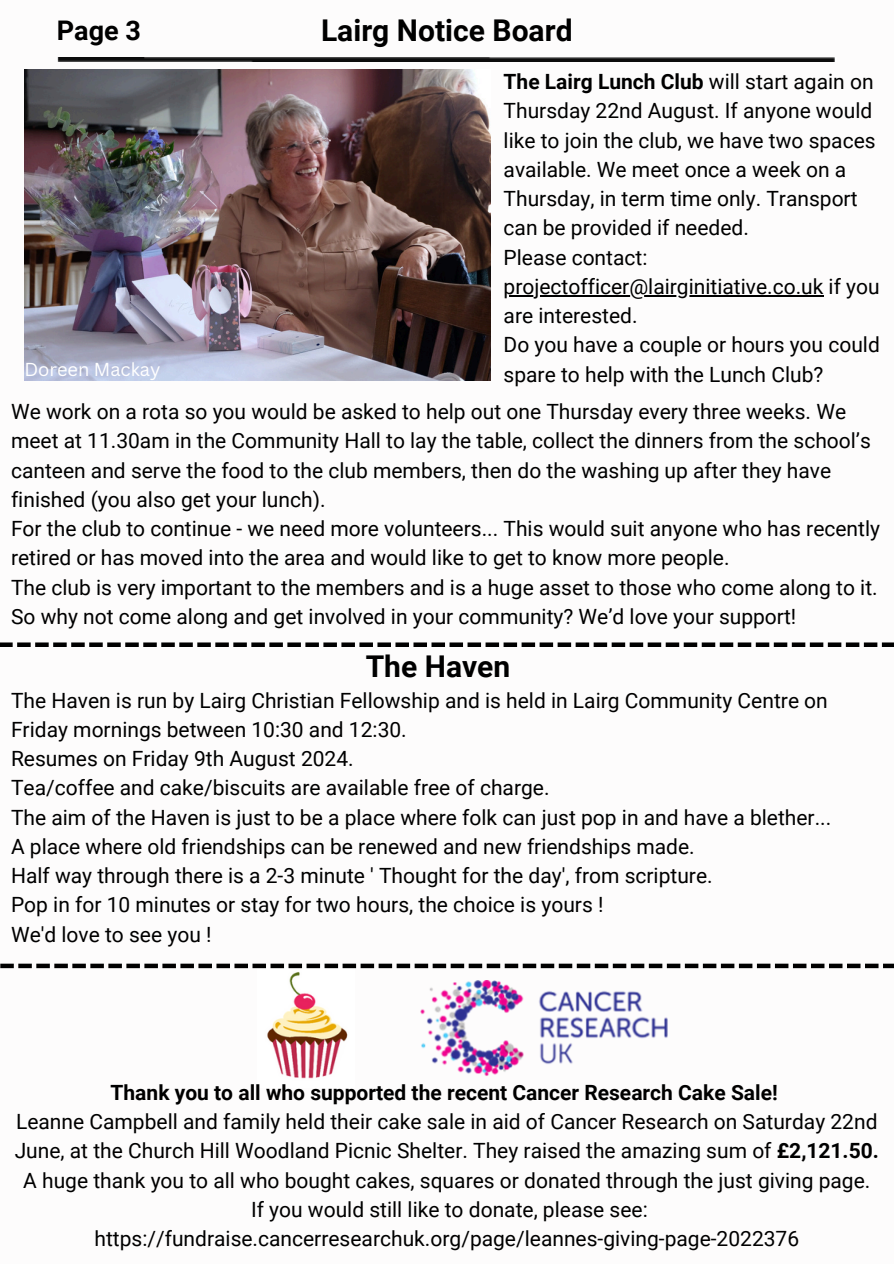
<style>
.page{position:relative;width:894px;height:1264px;background:#fff}
.page>*{position:absolute;margin:0;border:0;box-sizing:border-box;transform-origin:0 0}
.t1{font:700 30px "Roboto";color:#000}
.t2{font:700 27px "Roboto";color:#000}
.t3{font:21px/29.2px "Roboto";color:#000}
.t4{font:18.3px "Canva Sans";color:#fff}
.s1{font-weight:700}
</style>
<div class="page">
<img style="left:57px;top:57px;width:778px;height:5px">
<img style="left:24px;top:69px;width:466px;height:311px">
<svg style="left:0;top:642px;width:893px;height:5px"></svg>
<img style="left:420px;top:980px;width:247px;height:96px">
<img style="left:257px;top:968px;width:97px;height:111px">
<svg style="left:0;top:963px;width:893px;height:5px"></svg>
<hr style="left:503px;top:295px;width:320px;height:1px;background:#000">
<h1 class="t2" style="left:57px;top:15px;width:86px">Page 3</h1>
<h3 class="t1" style="left:321px;top:13px;width:253px">Lairg Notice Board</h3>
<p class="t3" style="left:503px;top:67px;width:373px"><span class="s1">The Lairg Lunch Club</span> will start again on<br>Thursday 22nd August. If anyone would like to join the club, we have two spaces available. We meet once a week on a<br>Thursday, in term time only. Transport can be provided if needed.<br>Please contact:</p>
<p class="t3" style="left:503px;top:272px;width:377px">projectofficer@lairginitiative.co.uk if you are interested.<br>Do you have a couple or hours you could spare to help with the Lunch Club?</p>
<p class="t4" style="left:24px;top:356px;width:137px">Doreen Mackay</p>
<p class="t3" style="left:11px;top:397px;width:870px">We work on a rota so you would be asked to help out one Thursday every three weeks. We meet at 11.30am in the Community Hall to lay the table, collect the dinners from the school’s canteen and serve the food to the club members, then do the washing up after they have finished (you also get your lunch).<br>For the club to continue - we need more volunteers... This would suit anyone who has recently retired or has moved into the area and would like to get to know more people.<br>The club is very important to the members and is a huge asset to those who come along to it.<br>So why not come along and get involved in your community? We’d love your support!</p>
<p class="t1" style="left:365px;top:648px;width:146px">The Haven</p>
<p class="t3" style="left:11px;top:685px;width:821px">The Haven is run by Lairg Christian Fellowship and is held in Lairg Community Centre on Friday mornings between 10:30 and 12:30.<br>Resumes on Friday 9th August 2024.<br>Tea/coffee and cake/biscuits are available free of charge.<br>The aim of the Haven is just to be a place where folk can just pop in and have a blether...<br>A place where old friendships can be renewed and new friendships made.<br>Half way through there is a 2-3 minute ' Thought for the day', from scripture.<br>Pop in for 10 minutes or stay for two hours, the choice is yours !<br>We'd love to see you !</p>
<h3 class="t3" style="left:15px;top:1077px;width:865px;text-align:center"><span class="s1">Thank you to all who supported the recent Cancer Research Cake Sale!<br></span>Leanne Campbell and family held their cake sale in aid of Cancer Research on Saturday 22nd June, at the Church Hill Woodland Picnic Shelter. They raised the amazing sum of <span class="s1">£2,121.50.<br></span>A huge thank you to all who bought cakes, squares or donated through the just giving page.<br>If you would still like to donate, please see: https://fundraise.cancerresearchuk.org/page/leannes-giving-page-2022376</h3>
</div>
